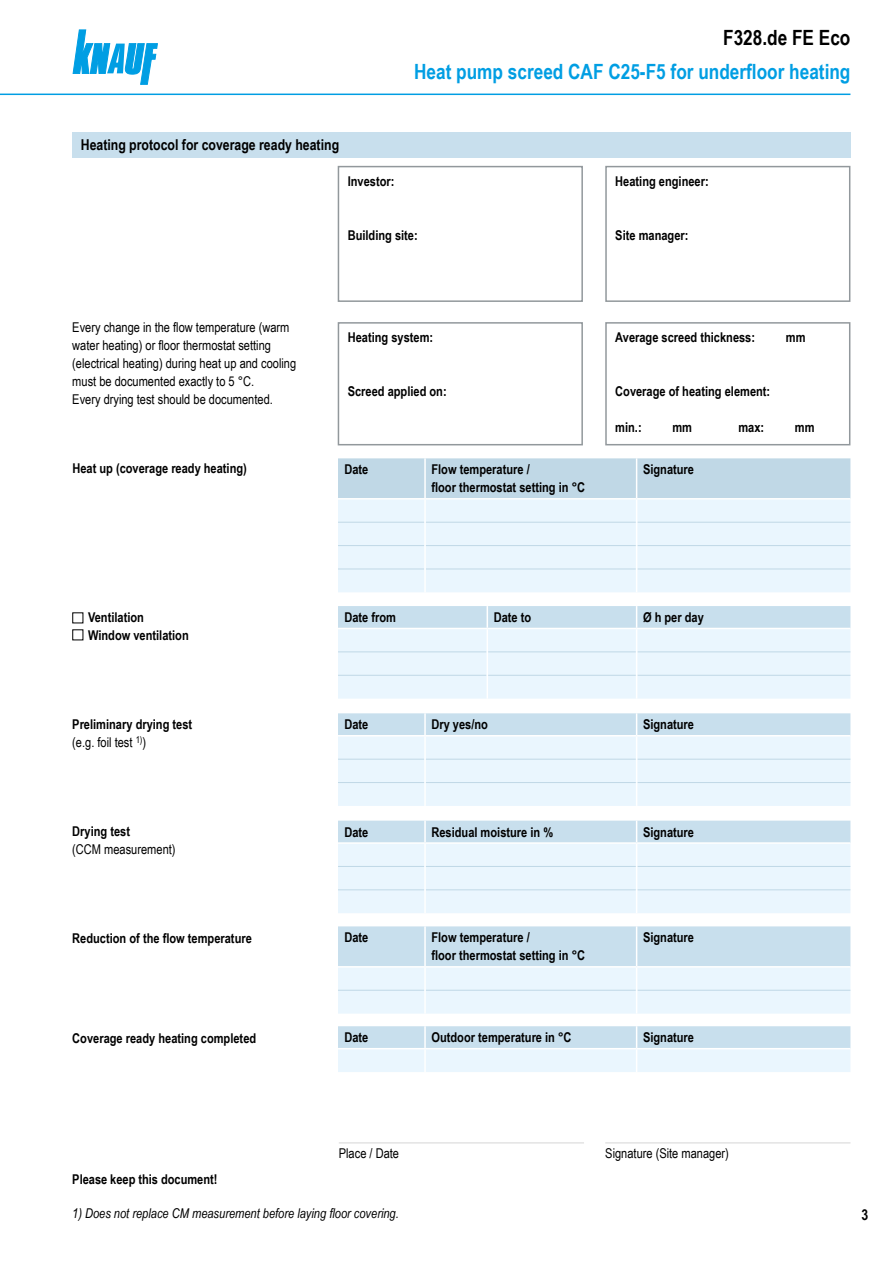
<style>
.page{position:relative;width:893px;height:1263px;background:#fff}
.page>*{position:absolute;margin:0;border:0;box-sizing:border-box;transform-origin:0 0}
.t1{font:700 21px "Arial Narrow";color:#009ee3}
.t2{font:700 21px "Arial Narrow";color:#000}
.Ue4_10schwarz_TB{font:700 15px "Arial Narrow";color:#000}
.Text_TB{font:700 13.5px/18px "Arial Narrow";color:#000}
.Tab_Kopf_TB{font:700 13.5px/18px "Arial Narrow";color:#000}
.Text_TB-2{font:13.5px/18px "Arial Narrow";color:#000}
.Leg_Fussnote_Tab_Ein{font:italic 13.5px "Arial Narrow";color:#000}
.Tab_Text_TB{font:700 13.5px "Arial Narrow";color:#000}
.s1{font-weight:400}
.s2{font-weight:700}
</style>
<div class="page">
<svg style="left:73px;top:30px;width:84px;height:54px"></svg>
<hr style="left:0;top:94px;width:850px;height:1px;background:#009ee3">
<div style="left:338px;top:166px;width:245px;height:136px;border:2px solid #92989c"></div>
<div style="left:605px;top:166px;width:245px;height:136px;border:2px solid #92989c"></div>
<div style="left:338px;top:322px;width:245px;height:123px;border:2px solid #92989c"></div>
<div style="left:605px;top:322px;width:245px;height:123px;border:2px solid #92989c"></div>
<svg style="left:338px;top:458px;width:512px;height:134px"></svg>
<svg style="left:338px;top:713px;width:512px;height:93px"></svg>
<svg style="left:338px;top:926px;width:512px;height:87px"></svg>
<hr style="left:424px;top:926px;width:2px;height:40px;background:#fff">
<hr style="left:636px;top:926px;width:1px;height:40px;background:#fff">
<svg style="left:338px;top:1026px;width:512px;height:46px"></svg>
<svg style="left:338px;top:821px;width:512px;height:92px"></svg>
<hr style="left:605px;top:1142px;width:245px;height:1px;background:#e3e3e3">
<hr style="left:339px;top:1142px;width:245px;height:1px;background:#e3e3e3">
<div style="left:72px;top:132px;width:778px;height:25px;background:#c8dfed"></div>
<svg style="left:338px;top:606px;width:512px;height:93px"></svg>
<h1 class="t2" style="left:723px;top:22px;width:129px">F328.de FE Eco</h1>
<h1 class="t1" style="left:414px;top:56px;width:438px">Heat pump screed CAF C25-F5 for underfloor heating</h1>
<p class="Ue4_10schwarz_TB" style="left:81px;top:133px;width:260px">Heating protocol for coverage ready heating</p>
<p class="Text_TB" style="left:348px;top:171px;width:48px">Investor:</p>
<p class="Tab_Text_TB" style="left:348px;top:225px;width:72px">Building site:</p>
<p class="Text_TB" style="left:615px;top:171px;width:95px">Heating engineer:</p>
<p class="Text_TB" style="left:615px;top:225px;width:75px">Site manager:</p>
<p class="Text_TB-2" style="left:72px;top:317px;width:225px">Every change in the flow temperature (warm water heating) or floor thermostat setting (electrical heating) during heat up and cooling must be documented exactly to 5 °C.</p>
<p class="Text_TB-2" style="left:72px;top:389px;width:202px">Every drying test should be documented.</p>
<p class="Text_TB" style="left:348px;top:327px;width:87px">Heating system:</p>
<p class="Text_TB" style="left:348px;top:381px;width:101px">Screed applied on:</p>
<p class="Text_TB" style="left:615px;top:327px;width:141px">Average screed thickness:</p>
<p class="Text_TB" style="left:786px;top:327px;width:21px">mm</p>
<p class="Text_TB" style="left:615px;top:381px;width:157px">Coverage of heating element:</p>
<p class="Text_TB" style="left:615px;top:417px;width:28px">min.:</p>
<p class="Text_TB" style="left:672px;top:417px;width:21px">mm</p>
<p class="Text_TB" style="left:738px;top:417px;width:27px">max:</p>
<p class="Text_TB" style="left:795px;top:417px;width:21px">mm</p>
<p class="Text_TB" style="left:72px;top:458px;width:176px">Heat up (coverage ready heating)</p>
<p class="Tab_Kopf_TB" style="left:344px;top:460px;width:25px">Date</p>
<p class="Tab_Kopf_TB" style="left:431px;top:460px;width:155px">Flow temperature /<br>floor thermostat setting in °C</p>
<p class="Tab_Kopf_TB" style="left:643px;top:460px;width:53px">Signature</p>
<p class="Text_TB" style="left:88px;top:607px;width:57px">Ventilation</p>
<p class="Tab_Kopf_TB" style="left:344px;top:608px;width:53px">Date from</p>
<p class="Tab_Kopf_TB" style="left:494px;top:608px;width:39px">Date to</p>
<p class="Tab_Kopf_TB" style="left:643px;top:608px;width:62px">Ø h per day</p>
<p class="Text_TB" style="left:88px;top:625px;width:102px">Window ventilation</p>
<p class="Text_TB" style="left:72px;top:715px;width:121px">Preliminary drying test <span class="s1">(e.g. foil test</span> <sup>1)</sup><span class="s1">)</span></p>
<p class="Tab_Kopf_TB" style="left:344px;top:715px;width:25px">Date</p>
<p class="Tab_Kopf_TB" style="left:431px;top:715px;width:58px">Dry yes/no</p>
<p class="Tab_Kopf_TB" style="left:643px;top:715px;width:53px">Signature</p>
<p class="Text_TB-2" style="left:72px;top:822px;width:105px"><span class="s2">Drying test<br></span>(CCM measurement)</p>
<p class="Tab_Kopf_TB" style="left:344px;top:822px;width:25px">Date</p>
<p class="Tab_Kopf_TB" style="left:431px;top:822px;width:123px">Residual moisture in %</p>
<p class="Tab_Kopf_TB" style="left:643px;top:822px;width:53px">Signature</p>
<p class="Tab_Kopf_TB" style="left:72px;top:928px;width:181px">Reduction of the flow temperature</p>
<p class="Tab_Kopf_TB" style="left:344px;top:928px;width:25px">Date</p>
<p class="Tab_Kopf_TB" style="left:431px;top:928px;width:155px">Flow temperature /<br>floor thermostat setting in °C</p>
<p class="Tab_Kopf_TB" style="left:643px;top:928px;width:53px">Signature</p>
<p class="Text_TB" style="left:72px;top:1028px;width:185px">Coverage ready heating completed</p>
<p class="Tab_Kopf_TB" style="left:344px;top:1028px;width:25px">Date</p>
<p class="Tab_Kopf_TB" style="left:431px;top:1028px;width:142px">Outdoor temperature in °C</p>
<p class="Tab_Kopf_TB" style="left:643px;top:1028px;width:53px">Signature</p>
<p class="Text_TB-2" style="left:339px;top:1144px;width:62px">Place / Date</p>
<p class="Text_TB-2" style="left:605px;top:1144px;width:125px">Signature (Site manager)</p>
<p class="Text_TB" style="left:72px;top:1170px;width:147px">Please keep this document!</p>
<p class="Leg_Fussnote_Tab_Ein" style="left:72px;top:1204px;width:328px">1) Does not replace CM measurement before laying floor covering.</p>
<p class="Ue4_10schwarz_TB" style="left:861px;top:1204px;width:8px">3</p>
</div>
